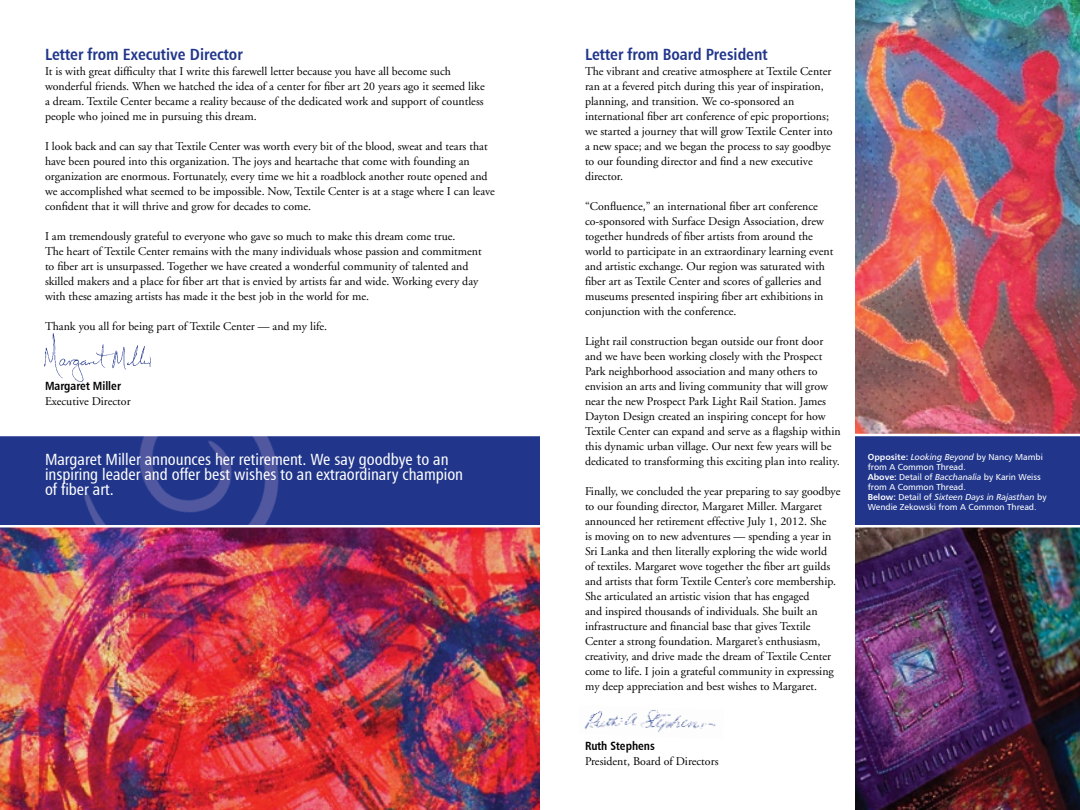
<style>
.page{position:relative;width:1080px;height:810px;background:#fff}
.page>*{position:absolute;margin:0;border:0;box-sizing:border-box;transform-origin:0 0}
.t1{font:16.25px/15px "Humanist 777 BT Roman Condensed B";color:#fff}
.t2{font:16.25px "Humanist 777 BT Bold Condensed B";color:#21368b}
.t3{font:11.88px/15px "Adobe Garamond";color:#000}
.t4{font:11.88px "Humanist 777 BT Bold Condensed B";color:#000}
.t5{font:8.75px/10px "Humanist 777 BT Roman B";color:#fff}
.t6{font:8.75px "Humanist 777 BT Italic B";color:#fff}
.s1{font-family:"Humanist 777 BT Bold B"}
.s2{font-family:"Humanist 777 BT Roman B"}
.s3{font-family:"Humanist 777 BT Italic B"}
</style>
<div class="page">
<img style="left:0;top:528px;width:540px;height:282px">
<img style="left:855px;top:528px;width:225px;height:282px">
<img style="left:855px;top:0;width:225px;height:434px">
<img style="left:44px;top:333px;width:107px;height:49px">
<img style="left:584px;top:710px;width:132px;height:23px">
<div style="left:0;top:435px;width:540px;height:90px;background:#21368b"></div>
<img style="left:61px;top:436px;width:238px;height:89px">
<div style="left:855px;top:435px;width:225px;height:90px;background:#21368b"></div>
<hr style="left:0;top:434px;width:540px;height:2px;background:#fff">
<hr style="left:855px;top:434px;width:225px;height:2px;background:#fff">
<h1 class="t2" style="left:45px;top:44px;width:199px">Letter from Executive Director</h1>
<p class="t3" style="left:45px;top:64px;width:441px">It is with great difficulty that I write this farewell letter because you have all become such wonderful friends. When we hatched the idea of a center for fiber art 20 years ago it seemed like a dream. Textile Center became a reality because of the dedicated work and support of countless people who joined me in pursuing this dream.</p>
<p class="t3" style="left:45px;top:139px;width:451px">I look back and can say that Textile Center was worth every bit of the blood, sweat and tears that have been poured into this organization. The joys and heartache that come with founding an organization are enormous. Fortunately, every time we hit a roadblock another route opened and we accomplished what seemed to be impossible. Now, Textile Center is at a stage where I can leave confident that it will thrive and grow for decades to come.</p>
<p class="t3" style="left:45px;top:229px;width:438px">I am tremendously grateful to everyone who gave so much to make this dream come true.<br>The heart of Textile Center remains with the many individuals whose passion and commitment to fiber art is unsurpassed. Together we have created a wonderful community of talented and skilled makers and a place for fiber art that is envied by artists far and wide. Working every day with these amazing artists has made it the best job in the world for me.</p>
<p class="t3" style="left:45px;top:319px;width:284px">Thank you all for being part of Textile Center — and my life.</p>
<h1 class="t2" style="left:585px;top:44px;width:184px">Letter from Board President</h1>
<p class="t3" style="left:585px;top:64px;width:249px">The vibrant and creative atmosphere at Textile Center ran at a fevered pitch during this year of inspiration, planning, and transition. We co-sponsored an international fiber art conference of epic proportions; we started a journey that will grow Textile Center into a new space; and we began the process to say goodbye to our founding director and find a new executive director.</p>
<p class="t3" style="left:585px;top:199px;width:250px">“Confluence,” an international fiber art conference co-sponsored with Surface Design Association, drew together hundreds of fiber artists from around the world to participate in an extraordinary learning event and artistic exchange. Our region was saturated with fiber art as Textile Center and scores of galleries and museums presented inspiring fiber art exhibitions in conjunction with the conference.</p>
<p class="t3" style="left:585px;top:334px;width:257px">Light rail construction began outside our front door and we have been working closely with the Prospect Park neighborhood association and many others to envision an arts and living community that will grow near the new Prospect Park Light Rail Station. James Dayton Design created an inspiring concept for how Textile Center can expand and serve as a flagship within this dynamic urban village. Our next few years will be dedicated to transforming this exciting plan into reality.</p>
<p class="t3" style="left:585px;top:484px;width:257px">Finally, we concluded the year preparing to say goodbye to our founding director, Margaret Miller. Margaret announced her retirement effective July 1, 2012. She<br>is moving on to new adventures — spending a year in Sri Lanka and then literally exploring the wide world<br>of textiles. Margaret wove together the fiber art guilds and artists that form Textile Center’s core membership.<br>She articulated an artistic vision that has engaged<br>and inspired thousands of individuals. She built an infrastructure and financial base that gives Textile Center a strong foundation. Margaret’s enthusiasm, creativity, and drive made the dream of Textile Center come to life. I join a grateful community in expressing my deep appreciation and best wishes to Margaret.</p>
<p class="t4" style="left:45px;top:378px;width:77px">Margaret Miller</p>
<p class="t3" style="left:45px;top:394px;width:87px">Executive Director</p>
<h1 class="t1" style="left:45px;top:452px;width:420px">Margaret Miller announces her retirement. We say goodbye to an inspiring leader and offer best wishes to an extraordinary champion of fiber art.</h1>
<p class="t6" style="left:868px;top:451px;width:177px"><span class="s1">Opposite:</span> Looking Beyond <span class="s2">by Nancy Mambi</span></p>
<p class="t5" style="left:868px;top:462px;width:174px">from A Common Thread.<br><span class="s1">Above:</span> Detail of <span class="s3">Bacchanalia</span> by Karin Weiss from A Common Thread.</p>
<p class="t6" style="left:868px;top:491px;width:180px"><span class="s1">Below:</span> <span class="s2">Detail of</span> Sixteen Days in Rajasthan <span class="s2">by</span></p>
<p class="t5" style="left:868px;top:502px;width:170px">Wendie Zekowski from A Common Thread.</p>
<p class="t4" style="left:585px;top:738px;width:71px">Ruth Stephens</p>
<p class="t3" style="left:585px;top:754px;width:135px">President, Board of Directors</p>
</div>
